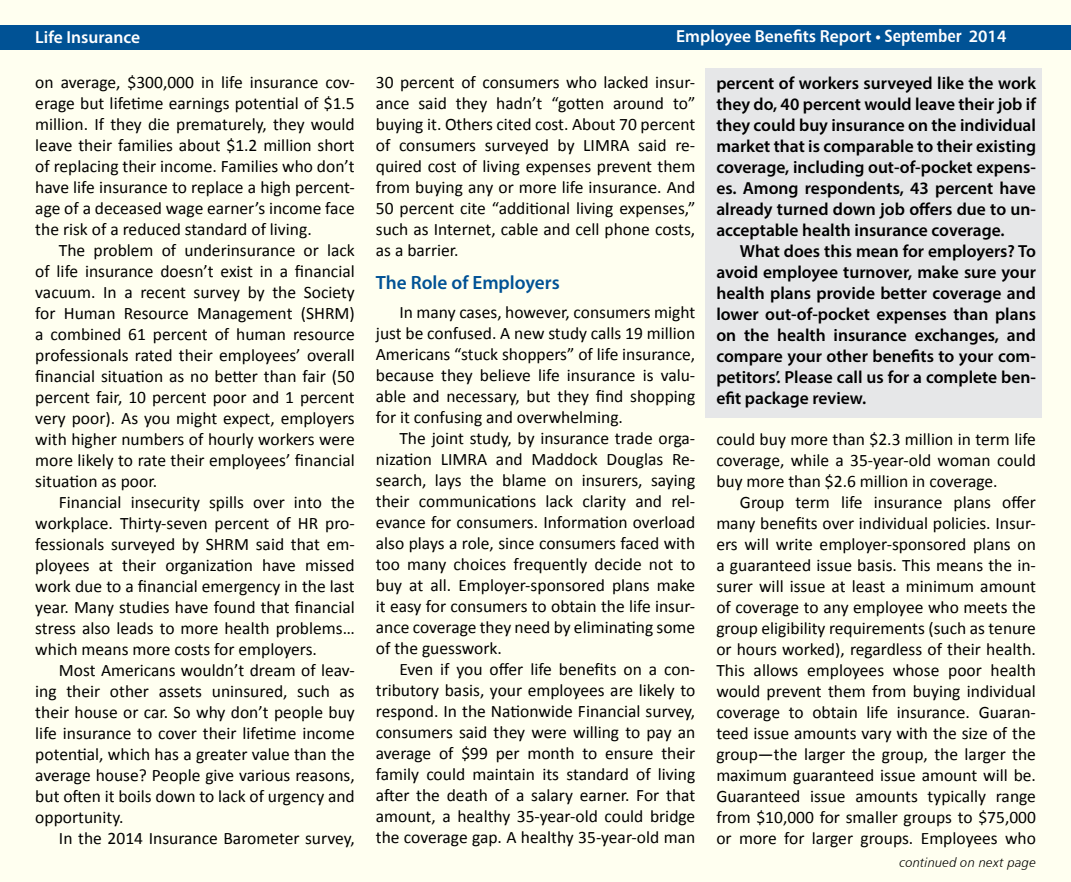
<style>
.page{position:relative;width:1071px;height:882px;background:#fff}
.page>*{position:absolute;margin:0;border:0;box-sizing:border-box;transform-origin:0 0}
.t1{font:600 19.25px "Myriad Pro";color:#005295}
.t2{font:17.5px/21px "Calibri";color:#000;text-align:justify}
.t3{font:600 17.5px/21px "Myriad Pro";color:#000;text-align:justify}
.t4{font:600 17.5px "Myriad Pro";color:#fff}
.t5{font:13.12px "Humanist 777 BT Light Italic B";letter-spacing:.015em;color:#000}
.s1{font-family:"Humanist 777 BT Bold Condensed B";font-weight:400}
</style>
<div class="page">
<div style="left:1px;top:1px;width:1070px;height:881px;background:#fffff0"></div>
<div style="left:0;top:25px;width:1071px;height:24px;background:#005295"></div>
<div style="left:706px;top:68px;width:336px;height:350px;background:#e6e7e8"></div>
<p class="t4" style="left:35px;top:26px;width:106px">Life Insurance</p>
<p class="t4" style="left:676px;top:25px;width:332px">Employee Benefits Report • <span class="s1">September</span> 2014</p>
<p class="t2" style="left:35px;top:71px;width:321px">on average, $300,000 in life insurance cov&shy;erage but lifetime earnings potential of $1.5 million. If they die prematurely, they would leave their families about $1.2 million short of replacing their income. Families who don’t have life insurance to replace a high percent&shy;age of a deceased wage earner’s income face the risk of a reduced standard of living.</p>
<p class="t2" style="left:35px;top:239px;width:321px;text-indent:24px">The problem of underinsurance or lack of life insurance doesn’t exist in a financial vacuum. In a recent survey by the Society for Human Resource Management (SHRM) a combined 61 percent of human resource professionals rated their employees’ overall financial situation as no better than fair (50 percent fair, 10 percent poor and 1 percent very poor). As you might expect, employers with higher numbers of hourly workers were more likely to rate their employees’ financial situation as poor.</p>
<p class="t2" style="left:35px;top:491px;width:321px;text-indent:24px">Financial insecurity spills over into the workplace. Thirty-seven percent of HR pro&shy;fessionals surveyed by SHRM said that em&shy;ployees at their organization have missed work due to a financial emergency in the last year. Many studies have found that financial stress also leads to more health problems… which means more costs for employers.</p>
<p class="t2" style="left:35px;top:659px;width:321px;text-indent:24px">Most Americans wouldn’t dream of leav&shy;ing their other assets uninsured, such as their house or car. So why don’t people buy life insurance to cover their lifetime income potential, which has a greater value than the average house? People give various reasons, but often it boils down to lack of urgency and opportunity.</p>
<p class="t2" style="left:59px;top:827px;width:297px">In the 2014 Insurance Barometer survey,</p>
<p class="t2" style="left:376px;top:71px;width:321px">30 percent of consumers who lacked insur&shy;ance said they hadn’t “gotten around to” buying it. Others cited cost. About 70 percent of consumers surveyed by LIMRA said re&shy;quired cost of living expenses prevent them from buying any or more life insurance. And 50 percent cite “additional living expenses,” such as Internet, cable and cell phone costs, as a barrier.</p>
<p class="t1" style="left:376px;top:270px;width:185px">The Role of Employers</p>
<p class="t2" style="left:376px;top:302px;width:321px;text-indent:24px">In many cases, however, consumers might just be confused. A new study calls 19 million Americans “stuck shoppers” of life insurance, because they believe life insurance is valu&shy;able and necessary, but they find shopping for it confusing and overwhelming.</p>
<p class="t2" style="left:376px;top:428px;width:321px;text-indent:24px">The joint study, by insurance trade orga&shy;nization LIMRA and Maddock Douglas Re&shy;search, lays the blame on insurers, saying their communications lack clarity and rel&shy;evance for consumers. Information overload also plays a role, since consumers faced with too many choices frequently decide not to buy at all. Employer-sponsored plans make it easy for consumers to obtain the life insur&shy;ance coverage they need by eliminating some of the guesswork.</p>
<p class="t2" style="left:376px;top:659px;width:321px;text-indent:24px">Even if you offer life benefits on a con&shy;tributory basis, your employees are likely to respond. In the Nationwide Financial survey, consumers said they were willing to pay an average of $99 per month to ensure their family could maintain its standard of living after the death of a salary earner. For that amount, a healthy 35-year-old could bridge the coverage gap. A healthy 35-year-old man</p>
<p class="t3" style="left:716px;top:72px;width:321px">percent of workers surveyed like the work they do, 40 percent would leave their job if they could buy insurance on the individual market that is comparable to their existing coverage, including out-of-pocket expens&shy;es. Among respondents, 43 percent have already turned down job offers due to un&shy;acceptable health insurance coverage.</p>
<p class="t3" style="left:716px;top:240px;width:321px;text-indent:24px">What does this mean for employers? To avoid employee turnover, make sure your health plans provide better coverage and lower out-of-pocket expenses than plans on the health insurance exchanges, and compare your other benefits to your com&shy;petitors’. Please call us for a complete ben&shy;efit package review.</p>
<p class="t2" style="left:716px;top:429px;width:321px">could buy more than $2.3 million in term life coverage, while a 35-year-old woman could buy more than $2.6 million in coverage.</p>
<p class="t2" style="left:716px;top:492px;width:321px;text-indent:24px">Group term life insurance plans offer many benefits over individual policies. Insur&shy;ers will write employer-sponsored plans on a guaranteed issue basis. This means the in&shy;surer will issue at least a minimum amount of coverage to any employee who meets the group eligibility requirements (such as tenure or hours worked), regardless of their health.<br>This allows employees whose poor health would prevent them from buying individual coverage to obtain life insurance. Guaran&shy;teed issue amounts vary with the size of the group—the larger the group, the larger the maximum guaranteed issue amount will be.<br>Guaranteed issue amounts typically range from $10,000 for smaller groups to $75,000 or more for larger groups. Employees who</p>
<p class="t5" style="left:900px;top:855px;width:138px">continued on next page</p>
</div>
